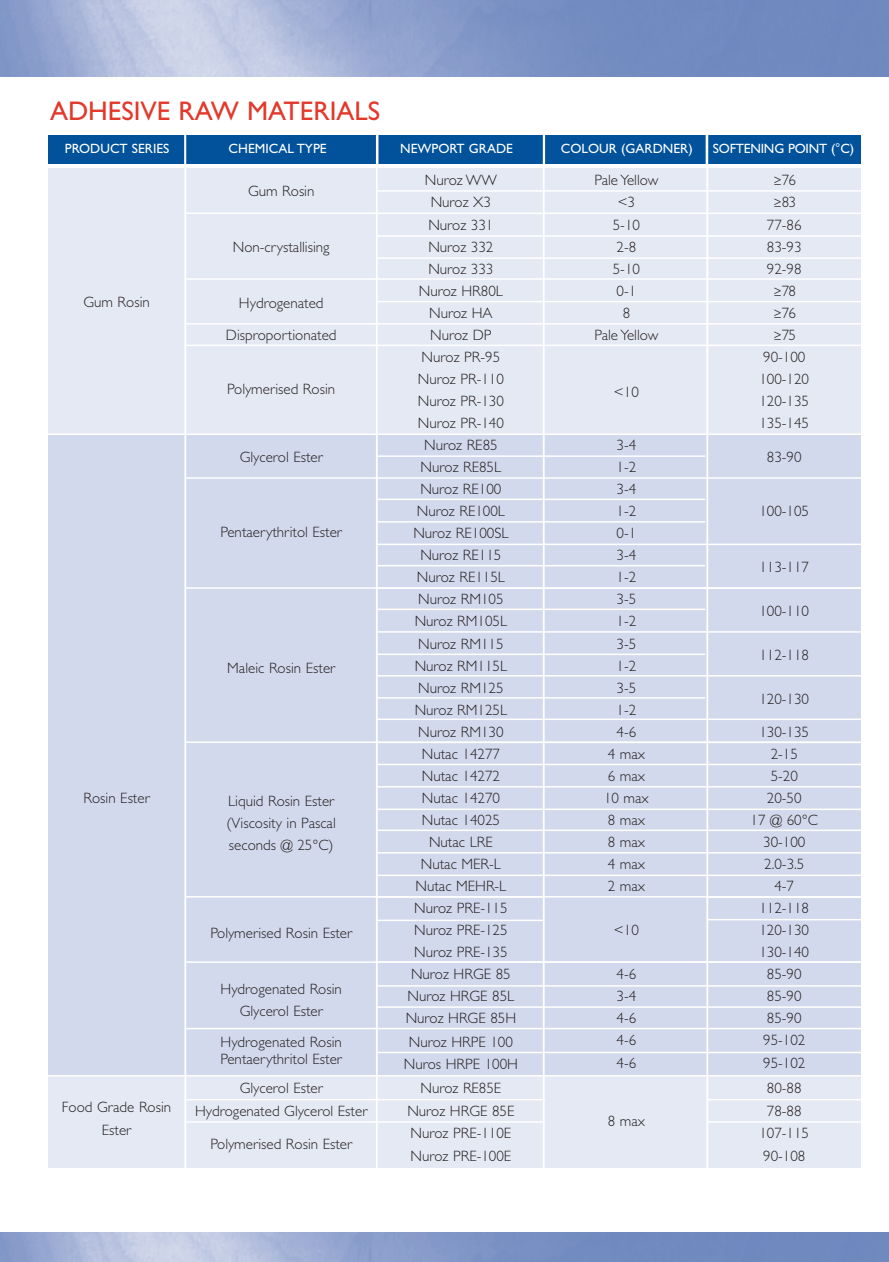
<style>
.page{position:relative;width:889px;height:1262px;background:#fff}
.page>*{position:absolute;margin:0;border:0;box-sizing:border-box;transform-origin:0 0}
.t1{font:27px "Gill Sans";color:#e1392a}
.t2{font:300 15px/22px "Gill Sans";color:#231f20;text-align:center}
.t3{font:13.5px "Gill Sans";color:#fff}
</style>
<div class="page">
<div style="left:48px;top:135px;width:813px;height:29px;background:#01529b"></div>
<div style="left:48px;top:168px;width:813px;height:999px;background:#e5e9f4"></div>
<div style="left:48px;top:434px;width:813px;height:642px;background:#d3d9ec"></div>
<hr style="left:185px;top:213px;width:688px;height:1px;background:#fff">
<hr style="left:184px;top:131px;width:2px;height:1091px;background:#fff">
<hr style="left:376px;top:130px;width:2px;height:1092px;background:#fff">
<hr style="left:543px;top:126px;width:2px;height:1096px;background:#fff">
<hr style="left:706px;top:133px;width:2px;height:1089px;background:#fff">
<hr style="left:376px;top:190px;width:497px;height:2px;background:#fff">
<hr style="left:376px;top:235px;width:497px;height:2px;background:#fff">
<hr style="left:376px;top:257px;width:497px;height:2px;background:#fff">
<hr style="left:376px;top:301px;width:497px;height:1px;background:#fff">
<hr style="left:376px;top:455px;width:329px;height:2px;background:#fff">
<hr style="left:376px;top:499px;width:329px;height:1px;background:#fff">
<hr style="left:376px;top:521px;width:329px;height:2px;background:#fff">
<hr style="left:376px;top:565px;width:329px;height:1px;background:#fff">
<hr style="left:376px;top:608px;width:329px;height:2px;background:#fff">
<hr style="left:376px;top:653px;width:329px;height:2px;background:#fff">
<hr style="left:376px;top:697px;width:329px;height:1px;background:#fff">
<hr style="left:376px;top:675px;width:496px;height:1px;background:#fff">
<hr style="left:376px;top:718px;width:496px;height:2px;background:#fff">
<hr style="left:376px;top:786px;width:496px;height:1px;background:#fff">
<hr style="left:376px;top:808px;width:496px;height:2px;background:#fff">
<hr style="left:376px;top:829px;width:496px;height:2px;background:#fff">
<hr style="left:376px;top:852px;width:496px;height:1px;background:#fff">
<hr style="left:376px;top:874px;width:496px;height:2px;background:#fff">
<hr style="left:376px;top:896px;width:168px;height:2px;background:#fff">
<hr style="left:376px;top:919px;width:167px;height:2px;background:#fff">
<hr style="left:706px;top:896px;width:167px;height:2px;background:#fff">
<hr style="left:706px;top:919px;width:167px;height:1px;background:#fff">
<hr style="left:376px;top:544px;width:491px;height:1px;background:#fff">
<hr style="left:185px;top:278px;width:688px;height:2px;background:#fff">
<hr style="left:185px;top:323px;width:688px;height:1px;background:#fff">
<hr style="left:185px;top:345px;width:688px;height:1px;background:#fff">
<hr style="left:15px;top:433px;width:858px;height:2px;background:#fff">
<hr style="left:185px;top:477px;width:688px;height:2px;background:#fff">
<hr style="left:185px;top:587px;width:688px;height:2px;background:#fff">
<hr style="left:185px;top:741px;width:688px;height:2px;background:#fff">
<hr style="left:185px;top:896px;width:688px;height:1px;background:#fff">
<hr style="left:377px;top:985px;width:496px;height:1px;background:#fff">
<hr style="left:377px;top:1006px;width:496px;height:2px;background:#fff">
<hr style="left:376px;top:1052px;width:496px;height:1px;background:#fff">
<hr style="left:185px;top:1099px;width:360px;height:1px;background:#fff">
<hr style="left:185px;top:1121px;width:360px;height:2px;background:#fff">
<hr style="left:708px;top:1099px;width:168px;height:1px;background:#fff">
<hr style="left:708px;top:1121px;width:168px;height:2px;background:#fff">
<hr style="left:185px;top:961px;width:688px;height:2px;background:#fff">
<hr style="left:185px;top:1028px;width:688px;height:1px;background:#fff">
<hr style="left:30px;top:1075px;width:843px;height:1px;background:#fff">
<hr style="left:378px;top:631px;width:483px;height:2px;background:#fff">
<hr style="left:377px;top:764px;width:496px;height:1px;background:#fff">
<h1 class="t1" style="left:50px;top:101px;width:332px">ADHESIVE RAW MATERIALS</h1>
<p class="t3" style="left:65px;top:143px;width:106px">PRODUCT SERIES</p>
<p class="t3" style="left:229px;top:143px;width:100px">CHEMICAL TYPE</p>
<p class="t3" style="left:400px;top:143px;width:114px">NEWPORT GRADE</p>
<p class="t3" style="left:561px;top:143px;width:133px">COLOUR (GARDNER)</p>
<p class="t3" style="left:713px;top:143px;width:143px">SOFTENING POINT (°C)</p>
<p class="t2" style="left:406px;top:171px;width:112px">Nuroz WW<br>Nuroz X3<br>Nuroz 331<br>Nuroz 332<br>Nuroz 333<br>Nuroz HR80L<br>Nuroz HA<br>Nuroz DP<br>Nuroz PR-95<br>Nuroz PR-110<br>Nuroz PR-130<br>Nuroz PR-140<br>Nuroz RE85<br>Nuroz RE85L<br>Nuroz RE100<br>Nuroz RE100L<br>Nuroz RE100SL<br>Nuroz RE115<br>Nuroz RE115L<br>Nuroz RM105<br>Nuroz RM105L<br>Nuroz RM115<br>Nuroz RM115L<br>Nuroz RM125<br>Nuroz RM125L<br>Nuroz RM130<br>Nutac 14277<br>Nutac 14272<br>Nutac 14270<br>Nutac 14025<br>Nutac LRE<br>Nutac MER-L<br>Nutac MEHR-L<br>Nuroz PRE-115<br>Nuroz PRE-125<br>Nuroz PRE-135<br>Nuroz HRGE 85<br>Nuroz HRGE 85L<br>Nuroz HRGE 85H</p>
<p class="t2" style="left:404px;top:1032px;width:116px">Nuroz HRPE 100<br>Nuros HRPE 100H</p>
<p class="t2" style="left:407px;top:1078px;width:108px;line-height:22.5px">Nuroz RE85E<br>Nuroz HRGE 85E<br>Nuroz PRE-110E<br>Nuroz PRE-100E</p>
<p class="t2" style="left:759px;top:171px;width:51px">≥76 ≥83<br>77-86<br>83-93<br>92-98 ≥78 ≥76 ≥75<br>90-100<br>100-120<br>120-135<br>135-145</p>
<p class="t2" style="left:767px;top:448px;width:36px">83-90</p>
<p class="t2" style="left:594px;top:171px;width:66px">Pale Yellow &lt;3<br>5-10<br>2-8<br>5-10<br>0-1<br>8<br>Pale Yellow</p>
<p class="t2" style="left:248px;top:181px;width:68px">Gum Rosin</p>
<p class="t2" style="left:233px;top:237px;width:98px">Non-crystallising</p>
<p class="t2" style="left:83px;top:293px;width:68px">Gum Rosin</p>
<p class="t2" style="left:226px;top:288px;width:112px;line-height:32.1px">Hydrogenated<br>Disproportionated</p>
<p class="t2" style="left:227px;top:379px;width:109px">Polymerised Rosin</p>
<p class="t2" style="left:614px;top:382px;width:26px">&lt;10</p>
<p class="t2" style="left:604px;top:436px;width:46px">3-4<br>1-2<br>3-4<br>1-2<br>0-1<br>3-4<br>1-2<br>3-5<br>1-2<br>3-5<br>1-2<br>3-5<br>1-2<br>4-6<br>4 max<br>6 max<br>10 max<br>8 max<br>8 max<br>4 max<br>2 max</p>
<p class="t2" style="left:614px;top:921px;width:26px">&lt;10</p>
<p class="t2" style="left:616px;top:965px;width:21px;text-align:justify">4-6<br>3-4<br>4-6<br>4-6<br>4-6</p>
<p class="t2" style="left:240px;top:447px;width:85px">Glycerol Ester</p>
<p class="t2" style="left:759px;top:502px;width:51px">100-105</p>
<p class="t2" style="left:221px;top:522px;width:123px">Pentaerythritol Ester</p>
<p class="t2" style="left:759px;top:557px;width:51px">113-117</p>
<p class="t2" style="left:759px;top:601px;width:51px">100-110</p>
<p class="t2" style="left:759px;top:646px;width:51px">112-118</p>
<p class="t2" style="left:759px;top:684px;width:51px;line-height:32.5px;text-align:left">120-130<br>130-135</p>
<p class="t2" style="left:750px;top:744px;width:69px">2-15<br>5-20<br>20-50<br>17 @ 60°C<br>30-100<br>2.0-3.5<br>4-7<br>112-118<br>120-130<br>130-140<br>85-90<br>85-90<br>85-90<br>95-102<br>95-102</p>
<p class="t2" style="left:759px;top:1078px;width:51px;line-height:22.5px">80-88<br>78-88<br>107-115<br>90-108</p>
<p class="t2" style="left:227px;top:658px;width:109px">Maleic Rosin Ester</p>
<p class="t2" style="left:84px;top:788px;width:68px">Rosin Ester</p>
<p class="t2" style="left:227px;top:791px;width:111px;text-align:justify">Liquid Rosin Ester (Viscosity in Pascal seconds @ 25°C)</p>
<p class="t2" style="left:210px;top:924px;width:143px">Polymerised Rosin Ester</p>
<p class="t2" style="left:221px;top:979px;width:123px">Hydrogenated Rosin<br>Glycerol Ester</p>
<p class="t2" style="left:221px;top:1035px;width:123px;line-height:16.5px;text-align:left">Hydrogenated Rosin<br>Pentaerythritol Ester</p>
<p class="t2" style="left:195px;top:1079px;width:174px;line-height:22.5px">Glycerol Ester<br>Hydrogenated Glycerol Ester</p>
<p class="t2" style="left:210px;top:1134px;width:143px">Polymerised Rosin Ester</p>
<p class="t2" style="left:62px;top:1097px;width:111px;line-height:22.5px">Food Grade Rosin<br>Ester</p>
<p class="t2" style="left:608px;top:1111px;width:39px">8 max</p>
</div>
